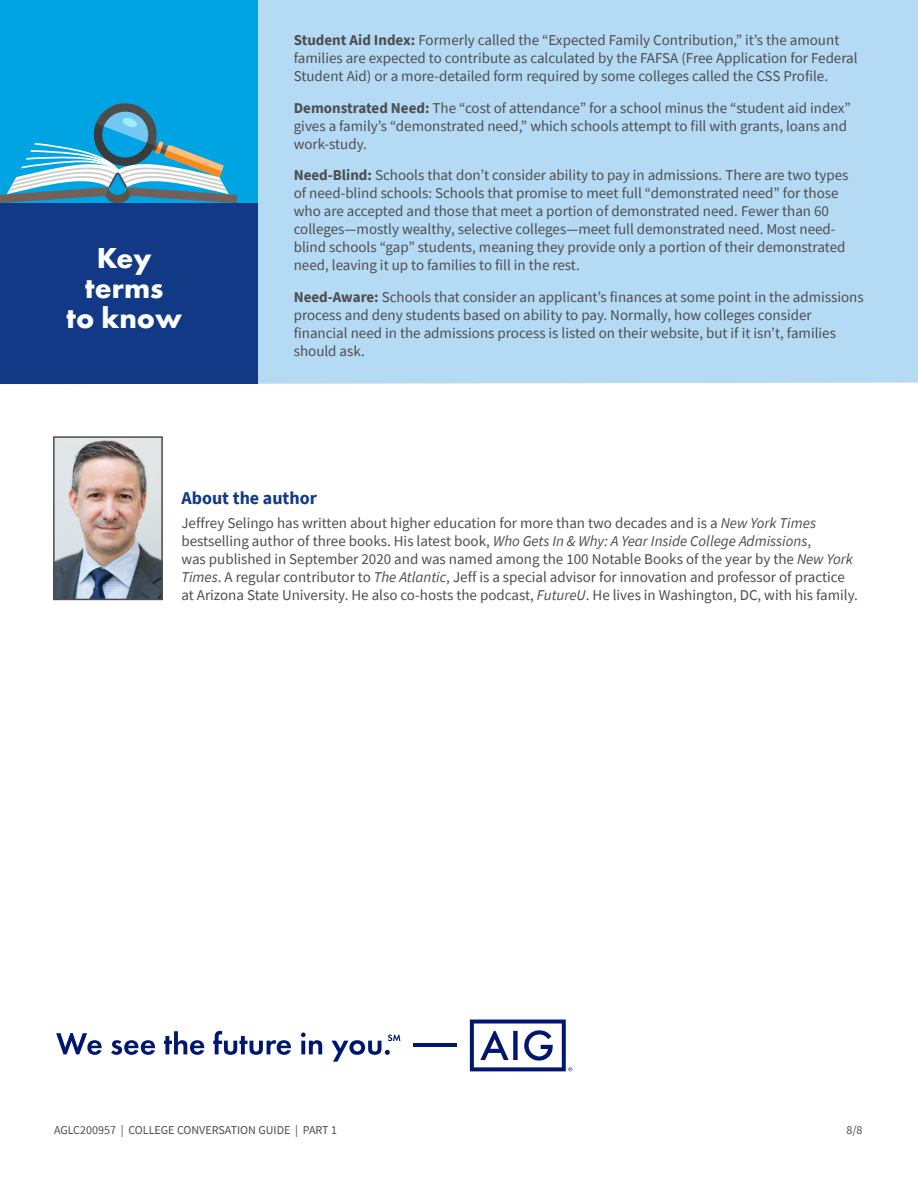
<style>
.page{position:relative;width:918px;height:1188px;background:#fff}
.page>*{position:absolute;margin:0;border:0;box-sizing:border-box;transform-origin:0 0}
.t1{font:700 30px/30px "Futura PT";color:#fff;text-align:center}
.t2{font:700 18px "Source Sans Pro";color:#123985}
.t3{font:15px/18px "Source Sans Pro";color:#4d4d4f}
.t4{font:12px "Source Sans Pro";color:#4d4d4f}
.s1{font-weight:700}
.s2{font-style:italic}
</style>
<div class="page">
<div style="left:257px;top:0;width:661px;height:384px;background:#b4daf4"></div>
<img style="left:56px;top:439px;width:104px;height:158px">
<div style="left:53px;top:436px;width:110px;height:164px;border:2px solid #4d4d4f"></div>
<div style="left:0;top:0;width:257px;height:243px;background:#00a4e3"></div>
<div style="left:0;top:203px;width:257px;height:181px;background:#123985"></div>
<svg style="left:0;top:103px;width:237px;height:100px"></svg>
<hr style="left:413px;top:1043px;width:44px;height:4px;background:#001770">
<svg style="left:56px;top:1033px;width:46px;height:22px"></svg>
<svg style="left:111px;top:1040px;width:44px;height:15px"></svg>
<svg style="left:164px;top:1031px;width:40px;height:24px"></svg>
<svg style="left:213px;top:1031px;width:78px;height:24px"></svg>
<svg style="left:301px;top:1033px;width:21px;height:21px"></svg>
<svg style="left:332px;top:1035px;width:68px;height:27px"></svg>
<svg style="left:470px;top:1020px;width:102px;height:51px"></svg>
<h1 class="t1" style="left:66px;top:242px;width:118px">Key terms<br>to know</h1>
<p class="t3" style="left:294px;top:31px;width:565px"><span class="s1">Student Aid Index:</span> Formerly called the “Expected Family Contribution,” it’s the amount families are expected to contribute as calculated by the FAFSA (Free Application for Federal<br>Student Aid) or a more-detailed form required by some colleges called the CSS Profile.</p>
<p class="t3" style="left:294px;top:99px;width:559px"><span class="s1">Demonstrated Need:</span> The “cost of attendance” for a school minus the “student aid index” gives a family’s “demonstrated need,” which schools attempt to fill with grants, loans and work-study.</p>
<p class="t3" style="left:294px;top:166px;width:556px"><span class="s1">Need-Blind:</span> Schools that don’t consider ability to pay in admissions. There are two types of need-blind schools: Schools that promise to meet full “demonstrated need” for those who are accepted and those that meet a portion of demonstrated need. Fewer than 60 colleges—mostly wealthy, selective colleges—meet full demonstrated need. Most need&shy;blind schools “gap” students, meaning they provide only a portion of their demonstrated need, leaving it up to families to fill in the rest.</p>
<p class="t3" style="left:294px;top:288px;width:572px"><span class="s1">Need-Aware:</span> Schools that consider an applicant’s finances at some point in the admissions process and deny students based on ability to pay. Normally, how colleges consider financial need in the admissions process is listed on their website, but if it isn’t, families should ask.</p>
<p class="t2" style="left:181px;top:485px;width:137px">About the author</p>
<p class="t3" style="left:181px;top:514px;width:678px">Jeffrey Selingo has written about higher education for more than two decades and is a <span class="s2">New York Times </span>bestselling author of three books. His latest book, <span class="s2">Who Gets In &amp; Why: A Year Inside College Admissions</span>,<br>was published in September 2020 and was named among the 100 Notable Books of the year by the <span class="s2">New York Times</span>. A regular contributor to <span class="s2">The Atlantic</span>, Jeff is a special advisor for innovation and professor of practice at Arizona State University. He also co-hosts the podcast, <span class="s2">FutureU</span>. He lives in Washington, DC, with his family.</p>
<p class="t4" style="left:54px;top:1122px;width:285px">AGLC200957 | COLLEGE CONVERSATION GUIDE | PART 1</p>
<p class="t4" style="left:846px;top:1122px;width:18px">8/8</p>
</div>
